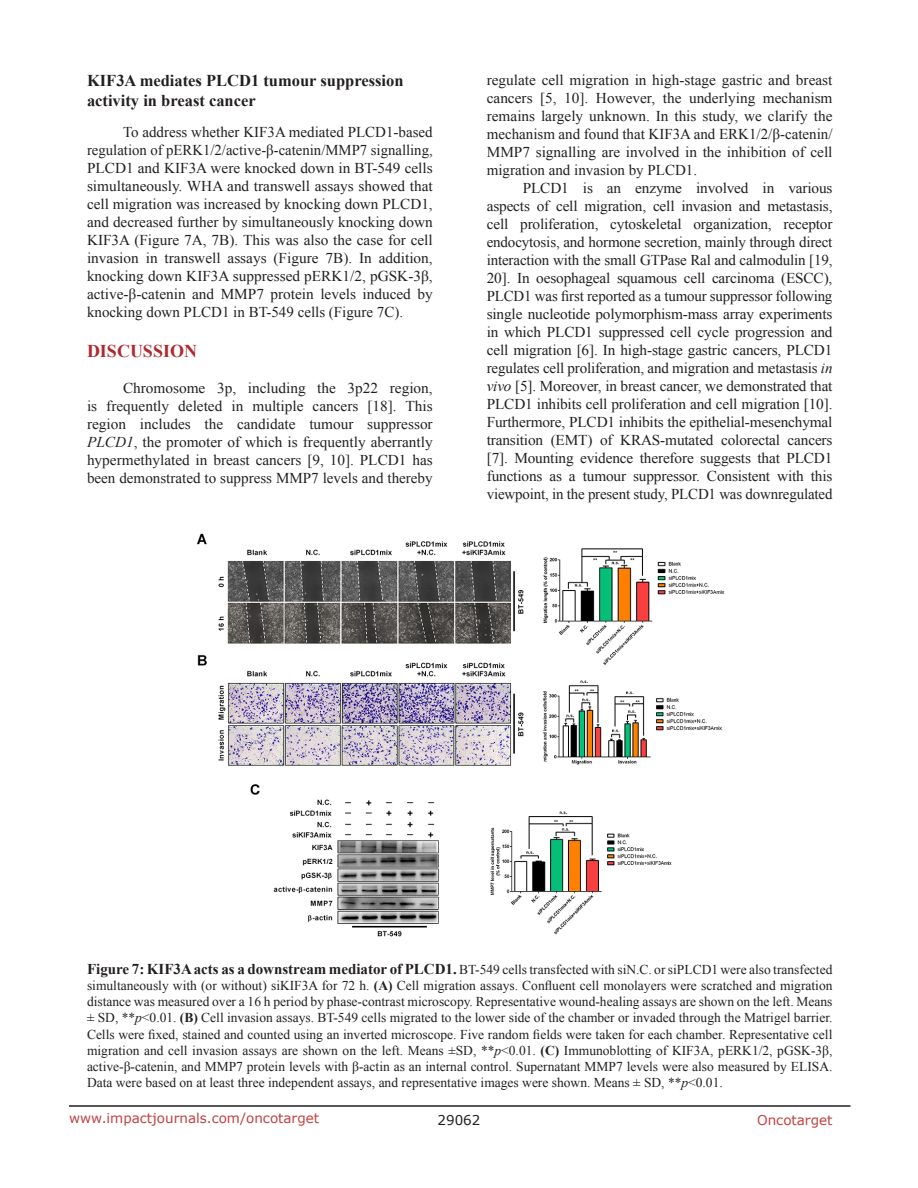
<style>
.page{position:relative;width:918px;height:1188px;background:#fff}
.page>*{position:absolute;margin:0;border:0;box-sizing:border-box;transform-origin:0 0}
.Heading{font:700 18px "Times New Roman";color:#ac2b31}
.SubHeading{font:700 16.5px/19.8px "Times New Roman";color:#231f20}
.BodyText{font:15px/18px "Times New Roman";color:#231f20;text-align:justify}
.figuretext{font:13.5px/16.2px "Times New Roman";color:#231f20;text-align:justify}
.t1{font:13.5px "Verdana";color:#c24141}
.t2{font:13.5px "Verdana";color:#231f20}
.s1{font-style:italic}
.s2{font-weight:700;font-size:15px}
.s3{font-weight:700}
</style>
<div class="page">
<hr style="left:69px;top:1105px;width:781px;height:2px;background:#231f20">
<img style="left:196px;top:533px;width:529px;height:404px">
<p class="SubHeading" style="left:87px;top:70px;width:318px">KIF3A mediates PLCD1 tumour suppression activity in breast cancer</p>
<p class="BodyText" style="left:87px;top:123px;width:347px;text-indent:36px">To address whether KIF3A mediated PLCD1-based regulation of pERK1/2/active-β-catenin/MMP7 signalling, PLCD1 and KIF3A were knocked down in BT-549 cells simultaneously. WHA and transwell assays showed that cell migration was increased by knocking down PLCD1, and decreased further by simultaneously knocking down KIF3A (Figure 7A, 7B). This was also the case for cell invasion in transwell assays (Figure 7B). In addition, knocking down KIF3A suppressed pERK1/2, pGSK-3β, active-β-catenin and MMP7 protein levels induced by knocking down PLCD1 in BT-549 cells (Figure 7C).</p>
<p class="Heading" style="left:87px;top:339px;width:112px">DISCUSSION</p>
<p class="BodyText" style="left:87px;top:379px;width:347px;text-indent:36px">Chromosome 3p, including the 3p22 region, is frequently deleted in multiple cancers [18]. This region includes the candidate tumour suppressor <span class="s1">PLCD1</span>, the promoter of which is frequently aberrantly hypermethylated in breast cancers [9, 10]. PLCD1 has been demonstrated to suppress MMP7 levels and thereby</p>
<p class="BodyText" style="left:487px;top:71px;width:347px">regulate cell migration in high-stage gastric and breast cancers [5, 10]. However, the underlying mechanism remains largely unknown. In this study, we clarify the mechanism and found that KIF3A and ERK1/2/β-catenin/ MMP7 signalling are involved in the inhibition of cell migration and invasion by PLCD1.</p>
<p class="BodyText" style="left:487px;top:179px;width:347px;text-indent:36px">PLCD1 is an enzyme involved in various aspects of cell migration, cell invasion and metastasis, cell proliferation, cytoskeletal organization, receptor endocytosis, and hormone secretion, mainly through direct interaction with the small GTPase Ral and calmodulin [19, 20]. In oesophageal squamous cell carcinoma (ESCC), PLCD1 was first reported as a tumour suppressor following single nucleotide polymorphism-mass array experiments in which PLCD1 suppressed cell cycle progression and cell migration [6]. In high-stage gastric cancers, PLCD1 regulates cell proliferation, and migration and metastasis <span class="s1">in vivo</span> [5]. Moreover, in breast cancer, we demonstrated that PLCD1 inhibits cell proliferation and cell migration [10].<br>Furthermore, PLCD1 inhibits the epithelial-mesenchymal transition (EMT) of KRAS-mutated colorectal cancers [7]. Mounting evidence therefore suggests that PLCD1 functions as a tumour suppressor. Consistent with this viewpoint, in the present study, PLCD1 was downregulated</p>
<p class="figuretext" style="left:87px;top:961px;width:747px"><span class="s2">Figure 7: KIF3A acts as a downstream mediator of PLCD1.</span> BT-549 cells transfected with siN.C. or siPLCD1 were also transfected simultaneously with (or without) siKIF3A for 72 h. <span class="s3">(A)</span> Cell migration assays. Confluent cell monolayers were scratched and migration distance was measured over a 16 h period by phase-contrast microscopy. Representative wound-healing assays are shown on the left. Means ± SD, **<span class="s1">p</span>&lt;0.01. <span class="s3">(B)</span> Cell invasion assays. BT-549 cells migrated to the lower side of the chamber or invaded through the Matrigel barrier.<br>Cells were fixed, stained and counted using an inverted microscope. Five random fields were taken for each chamber. Representative cell migration and cell invasion assays are shown on the left. Means ±SD, **<span class="s1">p</span>&lt;0.01. <span class="s3">(C)</span> Immunoblotting of KIF3A, pERK1/2, pGSK-3β, active-β-catenin, and MMP7 protein levels with β-actin as an internal control. Supernatant MMP7 levels were also measured by ELISA.<br>Data were based on at least three independent assays, and representative images were shown. Means ± SD, **<span class="s1">p</span>&lt;0.01.</p>
<p class="t1" style="left:69px;top:1109px;width:252px">www.impactjournals.com/oncotarget</p>
<p class="t2" style="left:438px;top:1111px;width:44px">29062</p>
<p class="t1" style="left:757px;top:1111px;width:77px">Oncotarget</p>
</div>
